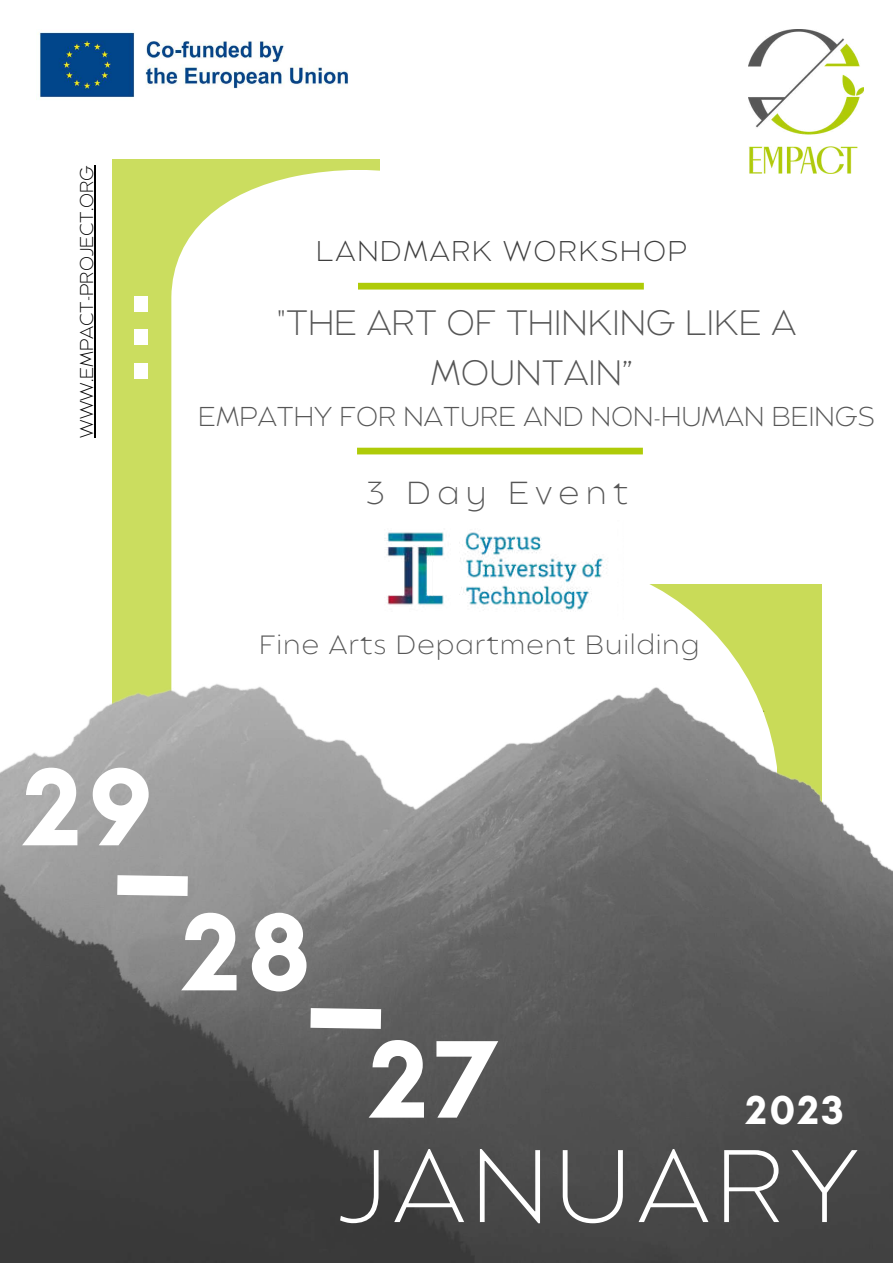
<style>
.page{position:relative;width:893px;height:1263px;background:#fff}
.page>*{position:absolute;margin:0;border:0;box-sizing:border-box;transform-origin:0 0}
.t1{font:700 112.5px "Glacial Indifference";color:#fff}
.t2{font:200 102.75px "Balgin";letter-spacing:.06em;color:#fff}
.t3{font:700 41.25px "Glacial Indifference";color:#fff}
.t4{font:200 35.25px/49.3px "Balgin";color:#565656;text-align:center}
.t5{font:200 31.8px "Balgin";letter-spacing:.21em;color:#565656}
.t6{font:200 28.5px "Balgin";letter-spacing:.06em;color:#3e3e3e}
.t7{font:200 27.22px "Balgin";color:#565656}
.t8{font:200 26.4px "Balgin";letter-spacing:.05em;color:#565656}
.t9{font:200 18.52px "Balgin";color:#000}
</style>
<div class="page">
<img style="left:0;top:29px;width:893px;height:1234px">
<div style="left:329px;top:565px;width:117px;height:100px;background:#fff"></div>
<img style="left:377px;top:520px;width:246px;height:99px">
<div style="left:358px;top:283px;width:286px;height:7px;background:#afcb08"></div>
<div style="left:357px;top:448px;width:286px;height:6px;background:#afcb08"></div>
<hr style="left:94px;top:165px;width:2px;height:273px;background:#000">
<svg style="left:97px;top:865px;width:111px;height:41px"></svg>
<svg style="left:291px;top:998px;width:110px;height:41px"></svg>
<p class="t9" style="left:79px;top:438px;width:274px;rotate:-90deg">WWW.EMPACT-PROJECT.ORG</p>
<p class="t6" style="left:316px;top:239px;width:372px">LANDMARK WORKSHOP</p>
<p class="t4" style="left:277px;top:302px;width:521px">"THE ART OF THINKING LIKE A<br>MOUNTAIN”</p>
<p class="t7" style="left:198px;top:406px;width:678px">EMPATHY FOR NATURE AND NON-HUMAN BEINGS</p>
<p class="t5" style="left:366px;top:480px;width:263px">3 Day Event</p>
<p class="t8" style="left:259px;top:634px;width:440px">Fine Arts Department Building</p>
<h1 class="t1" style="left:24px;top:738px;width:130px">29</h1>
<h1 class="t1" style="left:183px;top:883px;width:129px">28</h1>
<h1 class="t1" style="left:370px;top:1011px;width:128px">27</h1>
<h3 class="t3" style="left:746px;top:1085px;width:99px">2023</h3>
<h2 class="t2" style="left:339px;top:1145px;width:521px">JANUARY</h2>
</div>
